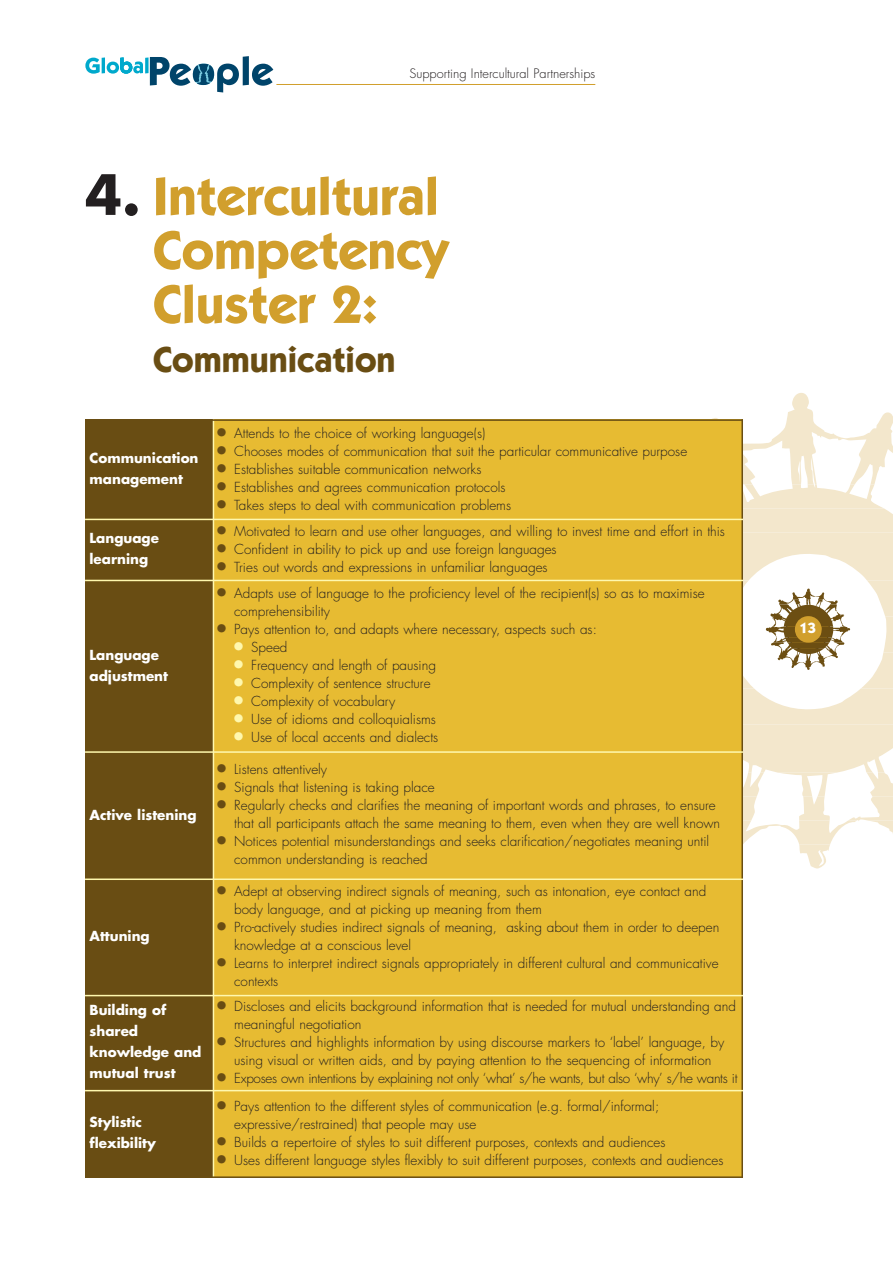
<style>
.page{position:relative;width:893px;height:1263px;background:#fff}
.page>*{position:absolute;margin:0;border:0;box-sizing:border-box;transform-origin:0 0}
.t1{font:700 54px/54px "Kabel IT Cby BT";color:#d19f2d}
.t2{font:700 36px "Kabel IT Cby BT";color:#694d13}
.t3{font:700 15px "Kabel IT Cby BT";color:#fff}
.t4{font:300 13.5px/18px "Futura";color:#231f20}
.t5{font:700 13.5px/21px "Futura";color:#fff}
.t6{font:300 13.5px "Futura";letter-spacing:-.025em;color:#231f20}
.t7{font:300 12.75px "Futura";color:#231f20}
.s1{font-family:"Futura";color:#231f20}
</style>
<div class="page">
<svg style="left:712px;top:393px;width:181px;height:475px"></svg>
<svg style="left:85px;top:58px;width:15px;height:16px"></svg>
<hr style="left:102px;top:57px;width:3px;height:16px;background:#00a9cc">
<svg style="left:145px;top:57px;width:4px;height:16px"></svg>
<svg style="left:150px;top:56px;width:123px;height:36px"></svg>
<svg style="left:107px;top:57px;width:36px;height:17px"></svg>
<hr style="left:276px;top:84px;width:319px;height:1px;background:#d19f2d">
<div style="left:85px;top:419px;width:128px;height:100px;background:#694d13"></div>
<div style="left:213px;top:419px;width:530px;height:100px;background:#e7bb32"></div>
<div style="left:85px;top:519px;width:128px;height:61px;background:#694d13"></div>
<div style="left:213px;top:519px;width:530px;height:61px;background:#e7bb32"></div>
<div style="left:85px;top:580px;width:128px;height:172px;background:#694d13"></div>
<div style="left:213px;top:580px;width:530px;height:172px;background:#e7bb32"></div>
<div style="left:85px;top:752px;width:128px;height:127px;background:#694d13"></div>
<div style="left:213px;top:752px;width:530px;height:127px;background:#e7bb32"></div>
<div style="left:85px;top:879px;width:128px;height:116px;background:#694d13"></div>
<div style="left:213px;top:879px;width:530px;height:116px;background:#e7bb32"></div>
<div style="left:85px;top:995px;width:128px;height:96px;background:#694d13"></div>
<div style="left:213px;top:995px;width:530px;height:96px;background:#e7bb32"></div>
<div style="left:85px;top:1091px;width:128px;height:87px;background:#694d13"></div>
<div style="left:213px;top:1091px;width:530px;height:87px;background:#e7bb32"></div>
<hr style="left:213px;top:419px;width:1px;height:759px;background:#fff8ae">
<hr style="left:741px;top:419px;width:2px;height:759px;background:#694d13">
<hr style="left:85px;top:419px;width:658px;height:2px;background:#694d13">
<hr style="left:85px;top:519px;width:658px;height:1px;background:#fff8ae">
<hr style="left:85px;top:580px;width:658px;height:1px;background:#fff8ae">
<hr style="left:85px;top:751px;width:658px;height:2px;background:#fff8ae">
<hr style="left:85px;top:878px;width:658px;height:2px;background:#fff8ae">
<hr style="left:85px;top:995px;width:658px;height:1px;background:#fff8ae">
<hr style="left:85px;top:1090px;width:658px;height:1px;background:#fff8ae">
<hr style="left:85px;top:1176px;width:658px;height:2px;background:#694d13">
<p class="t7" style="left:409px;top:67px;width:187px">Supporting Intercultural Partnerships</p>
<h1 class="t1" style="left:153px;top:174px;width:297px;text-indent:-68px"><span class="s1">4.</span> Intercultural<br>Competency<br>Cluster 2:</h1>
<h2 class="t2" style="left:153px;top:347px;width:244px">Communication</h2>
<p class="t5" style="left:90px;top:449px;width:110px">Communication management</p>
<p class="t5" style="left:90px;top:529px;width:71px">Language learning</p>
<p class="t5" style="left:90px;top:645px;width:80px">Language adjustment</p>
<p class="t5" style="left:90px;top:805px;width:108px">Active listening</p>
<p class="t5" style="left:90px;top:927px;width:62px">Attuning</p>
<p class="t4" style="left:217px;top:425px;width:270px"><sup>●</sup> Attends to the choice of working language(s)</p>
<p class="t4" style="left:217px;top:443px;width:471px"><sup>●</sup> Chooses modes of communication that suit the particular communicative purpose</p>
<p class="t4" style="left:217px;top:461px;width:266px"><sup>●</sup> Establishes suitable communication networks</p>
<p class="t4" style="left:217px;top:479px;width:290px"><sup>●</sup> Establishes and agrees communication protocols</p>
<p class="t4" style="left:217px;top:497px;width:295px"><sup>●</sup> Takes steps to deal with communication problems</p>
<p class="t4" style="left:217px;top:523px;width:509px"><sup>●</sup> Motivated to learn and use other languages, and willing to invest time and effort in this</p>
<p class="t4" style="left:217px;top:541px;width:341px"><sup>●</sup> Confident in ability to pick up and use foreign languages</p>
<p class="t4" style="left:217px;top:559px;width:332px"><sup>●</sup> Tries out words and expressions in unfamiliar languages</p>
<p class="t4" style="left:234px;top:585px;width:472px;text-indent:-17px"><sup>●</sup> Adapts use of language to the proficiency level of the recipient(s) so as to maximise comprehensibility</p>
<p class="t4" style="left:217px;top:621px;width:381px"><sup>●</sup> Pays attention to, and adapts where necessary, aspects such as:</p>
<p class="t4" style="left:234px;top:639px;width:55px"><sup>●</sup> Speed</p>
<p class="t4" style="left:234px;top:657px;width:203px"><sup>●</sup> Frequency and length of pausing</p>
<p class="t4" style="left:234px;top:675px;width:198px"><sup>●</sup> Complexity of sentence structure</p>
<p class="t4" style="left:234px;top:693px;width:163px"><sup>●</sup> Complexity of vocabulary</p>
<p class="t4" style="left:234px;top:711px;width:203px"><sup>●</sup> Use of idioms and colloquialisms</p>
<p class="t4" style="left:234px;top:729px;width:205px"><sup>●</sup> Use of local accents and dialects</p>
<p class="t4" style="left:217px;top:762px;width:111px"><sup>●</sup> Listens attentively</p>
<p class="t4" style="left:217px;top:780px;width:219px"><sup>●</sup> Signals that listening is taking place</p>
<p class="t4" style="left:234px;top:798px;width:487px;text-indent:-17px"><sup>●</sup> Regularly checks and clarifies the meaning of important words and phrases, to ensure that all participants attach the same meaning to them, even when they are well known</p>
<p class="t4" style="left:234px;top:834px;width:476px;text-indent:-17px"><sup>●</sup> Notices potential misunderstandings and seeks clarification/negotiates meaning until common understanding is reached</p>
<p class="t4" style="left:234px;top:883px;width:474px;text-indent:-17px"><sup>●</sup> Adept at observing indirect signals of meaning, such as intonation, eye contact and body language, and at picking up meaning from them</p>
<p class="t4" style="left:234px;top:919px;width:487px;text-indent:-17px"><sup>●</sup> Pro-actively studies indirect signals of meaning, asking about them in order to deepen knowledge at a conscious level</p>
<p class="t4" style="left:234px;top:955px;width:486px;text-indent:-17px"><sup>●</sup> Learns to interpret indirect signals appropriately in different cultural and communicative contexts</p>
<p class="t5" style="left:90px;top:1001px;width:113px">Building of shared knowledge and mutual trust</p>
<p class="t4" style="left:234px;top:998px;width:503px;text-indent:-17px"><sup>●</sup> Discloses and elicits background information that is needed for mutual understanding and meaningful negotiation</p>
<p class="t4" style="left:217px;top:1034px;width:509px;text-align:center"><sup>●</sup> Structures and highlights information by using discourse markers to ‘label’ language, by using visual or written aids, and by paying attention to the sequencing of information</p>
<p class="t6" style="left:217px;top:1072px;width:522px"><sup>●</sup> Exposes own intentions by explaining not only ‘what’ s/he wants, but also ‘why’ s/he wants it</p>
<p class="t5" style="left:90px;top:1113px;width:68px">Stylistic flexibility</p>
<p class="t4" style="left:234px;top:1098px;width:426px;text-indent:-17px"><sup>●</sup> Pays attention to the different styles of communication (e.g. formal/informal; expressive/restrained) that people may use</p>
<p class="t4" style="left:217px;top:1134px;width:450px"><sup>●</sup> Builds a repertoire of styles to suit different purposes, contexts and audiences</p>
<p class="t4" style="left:217px;top:1152px;width:508px"><sup>●</sup> Uses different language styles flexibly to suit different purposes, contexts and audiences</p>
<p class="t3" style="left:799px;top:623px;width:18px">13</p>
</div>
